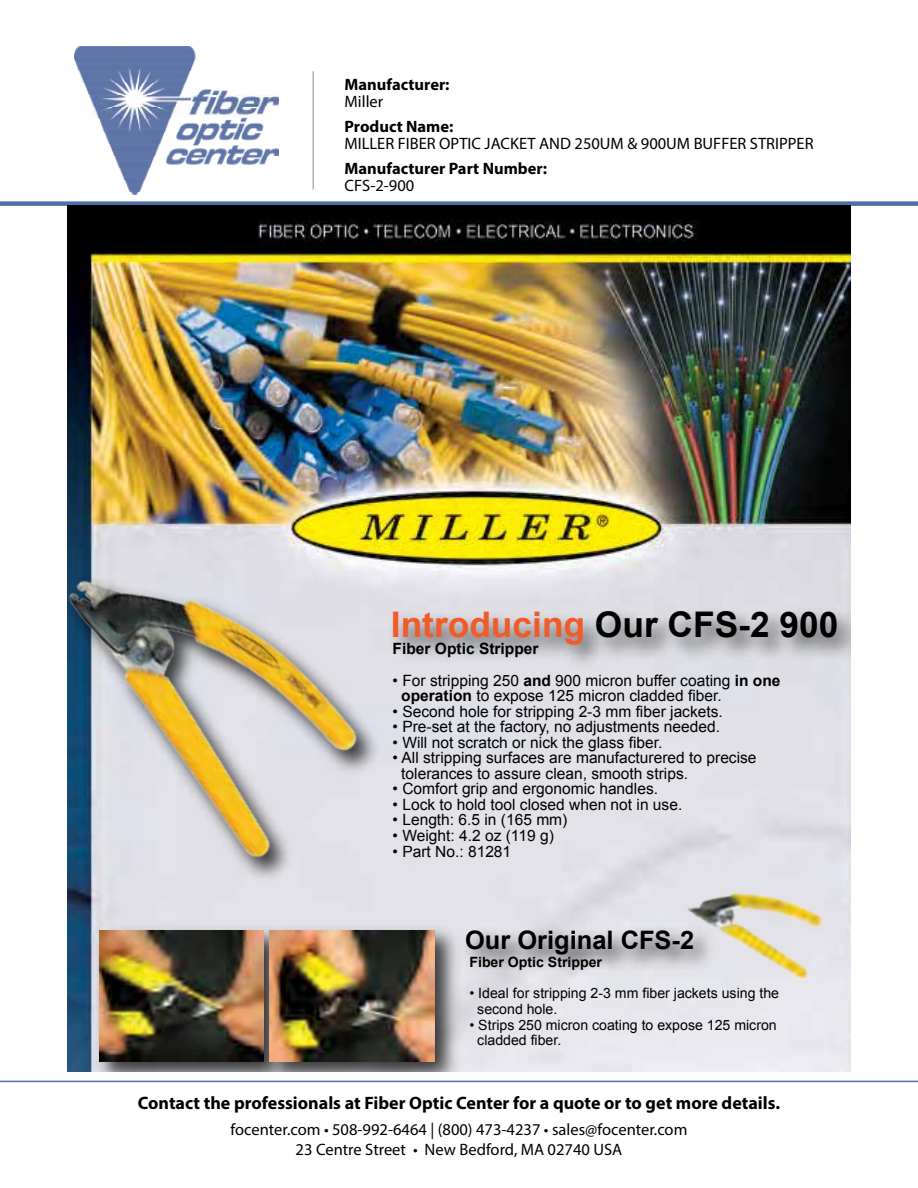
<style>
.page{position:relative;width:918px;height:1188px;background:#fff}
.page>*{position:absolute;margin:0;border:0;box-sizing:border-box;transform-origin:0 0}
.t1{font:700 35.4px "Arial";color:#f15a29}
.t2{font:700 25.5px "Arial";color:#000}
.t3{font:700 18px "Myriad Pro";color:#000}
.t4{font:16.5px/19.5px "Myriad Pro";color:#000;text-align:center}
.t5{font:700 16.5px "Myriad Pro";color:#000}
.t6{font:15.6px/15.6px "Arial";color:#000}
.t7{font:700 15.6px "Arial";color:#000}
.t8{font:14.1px/15.6px "Arial";color:#000}
.t9{font:700 14.1px "Arial";color:#000}
.t10{font:700 12.75px "Arial";color:#000}
.s1{color:#000}
.s2{font-weight:700}
</style>
<div class="page">
<hr style="left:0;top:1081px;width:918px;height:1px;background:#4f70a8">
<div style="left:0;top:201px;width:918px;height:5px;background:#4f70a8"></div>
<img style="left:75px;top:47px;width:204px;height:147px">
<hr style="left:313px;top:71px;width:1px;height:119px;background:#8a8c8e">
<img style="left:67px;top:206px;width:784px;height:865px">
<img style="left:405px;top:595px;width:446px;height:95px">
<img style="left:453px;top:914px;width:398px;height:80px">
<img style="left:683px;top:872px;width:152px;height:128px">
<img style="left:87px;top:919px;width:171px;height:152px">
<img style="left:100px;top:930px;width:158px;height:132px">
<img style="left:258px;top:919px;width:208px;height:152px">
<img style="left:270px;top:930px;width:164px;height:132px">
<img style="left:67px;top:506px;width:338px;height:391px">
<img style="left:67px;top:518px;width:307px;height:347px">
<p class="t5" style="left:345px;top:74px;width:107px">Manufacturer:</p>
<p class="t4" style="left:345px;top:91px;width:40px">Miller</p>
<p class="t5" style="left:345px;top:116px;width:110px">Product Name:</p>
<p class="t4" style="left:345px;top:133px;width:471px">MILLER FIBER OPTIC JACKET AND 250UM &amp; 900UM BUFFER STRIPPER</p>
<p class="t5" style="left:345px;top:158px;width:204px">Manufacturer Part Number:</p>
<p class="t4" style="left:345px;top:175px;width:71px">CFS-2-900</p>
<h1 class="t1" style="left:391px;top:601px;width:449px">Introducing <span class="s1">Our CFS-2 900</span></h1>
<p class="t7" style="left:393px;top:639px;width:147px">Fiber Optic Stripper</p>
<p class="t6" style="left:401px;top:672px;width:381px;text-indent:-9px">• For stripping 250 <span class="s2">and</span> 900 micron buffer coating <span class="s2">in one operation</span> to expose 125 micron cladded fiber.</p>
<p class="t6" style="left:393px;top:704px;width:332px">• Second hole for stripping 2-3 mm fiber jackets.</p>
<p class="t6" style="left:393px;top:719px;width:329px">• Pre-set at the factory, no adjustments needed.</p>
<p class="t6" style="left:393px;top:735px;width:271px">• Will not scratch or nick the glass fiber.</p>
<p class="t6" style="left:401px;top:750px;width:357px;text-indent:-9px">• All stripping surfaces are manufacturered to precise tolerances to assure clean, smooth strips.</p>
<p class="t6" style="left:393px;top:781px;width:267px">• Comfort grip and ergonomic handles.</p>
<p class="t6" style="left:393px;top:797px;width:291px">• Lock to hold tool closed when not in use.</p>
<p class="t6" style="left:393px;top:812px;width:176px">• Length: 6.5 in (165 mm)</p>
<p class="t6" style="left:393px;top:828px;width:163px">• Weight: 4.2 oz (119 g)</p>
<p class="t6" style="left:393px;top:843px;width:120px">• Part No.: 81281</p>
<h2 class="t2" style="left:465px;top:923px;width:230px">Our Original CFS-2</h2>
<p class="t9" style="left:469px;top:953px;width:134px">Fiber Optic Stripper</p>
<p class="t8" style="left:477px;top:986px;width:303px;text-indent:-8px">• Ideal for stripping 2-3 mm fiber jackets using the second hole.</p>
<p class="t8" style="left:477px;top:1017px;width:301px;text-indent:-8px">• Strips 250 micron coating to expose 125 micron cladded fiber.</p>
<p class="t3" style="left:138px;top:1091px;width:644px">Contact the professionals at Fiber Optic Center for a quote or to get more details.</p>
<p class="t4" style="left:231px;top:1119px;width:458px">focenter.com • 508-992-6464 | (800) 473-4237 • sales@focenter.com<br>23 Centre Street • New Bedford, MA 02740 USA</p>
<p class="t10" style="left:544px;top:1096px;width:115px">instructional video</p>
<p class="t10" style="left:341px;top:1138px;width:274px">Fiber Optic, Electrical &amp; Telecommunications</p>
</div>
